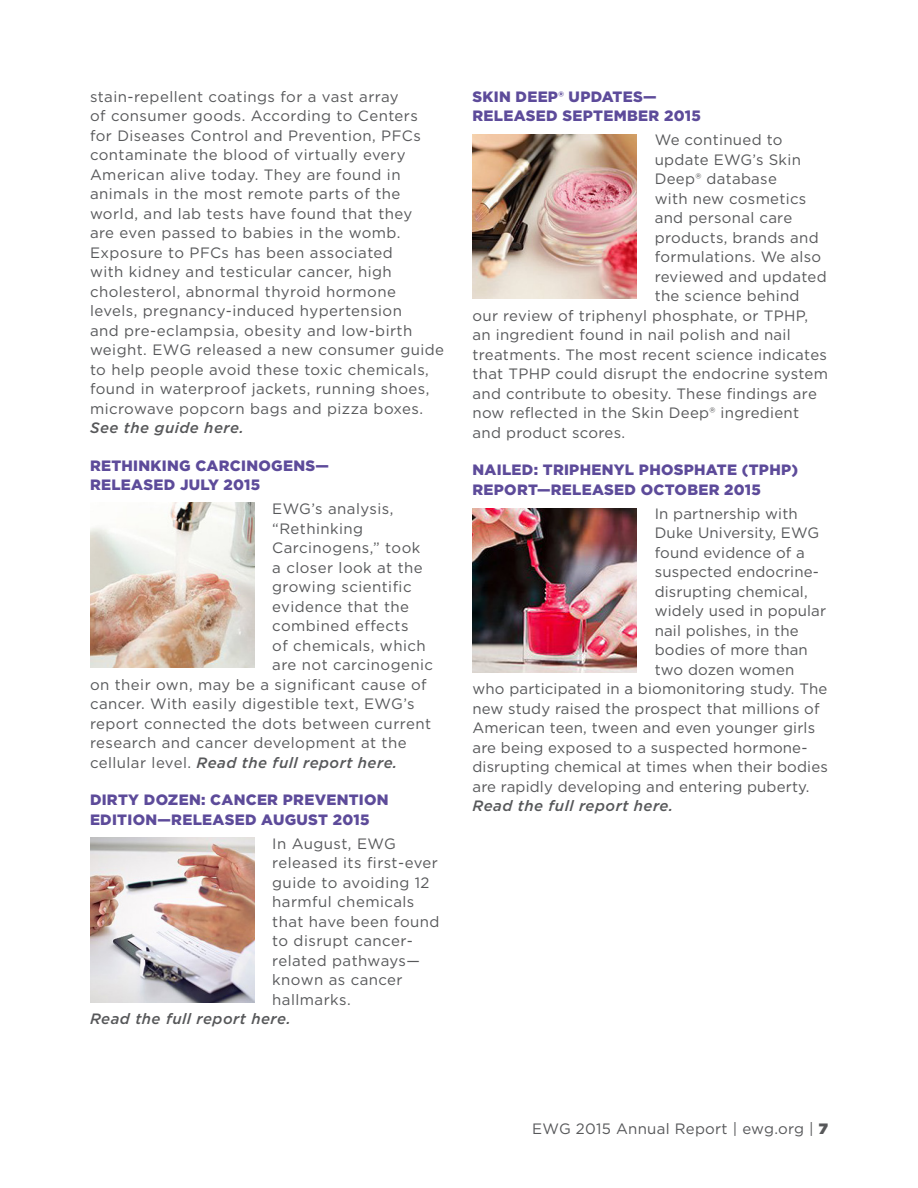
<style>
.page{position:relative;width:918px;height:1188px;background:#fff}
.page>*{position:absolute;margin:0;border:0;box-sizing:border-box;transform-origin:0 0}
.body{font:15px/19.5px "Gotham";letter-spacing:.02em;color:#57585a}
.Sub_Sub_Titles{font:900 15px/19.5px "Gotham";letter-spacing:.02em;color:#5d4b9a}
.body-2{font:italic 500 15px "Gotham";letter-spacing:.03em;color:#57585a}
.s1{font-weight:500;font-style:italic}
.s2{font-weight:400;font-style:normal}
.s3{font-weight:900}
</style>
<div class="page">
<img style="left:90px;top:838px;width:164px;height:164px">
<img style="left:472px;top:134px;width:165px;height:164px">
<img style="left:472px;top:509px;width:165px;height:164px">
<img style="left:90px;top:503px;width:164px;height:164px">
<p class="body" style="left:90px;top:87px;width:356px">stain-repellent coatings for a vast array<br>of consumer goods. According to Centers<br>for Diseases Control and Prevention, PFCs contaminate the blood of virtually every American alive today. They are found in animals in the most remote parts of the world, and lab tests have found that they<br>are even passed to babies in the womb.<br>Exposure to PFCs has been associated<br>with kidney and testicular cancer, high cholesterol, abnormal thyroid hormone levels, pregnancy-induced hypertension<br>and pre-eclampsia, obesity and low-birth weight. EWG released a new consumer guide to help people avoid these toxic chemicals, found in waterproof jackets, running shoes, microwave popcorn bags and pizza boxes.<br><span class="s1">See the guide here.</span></p>
<p class="Sub_Sub_Titles" style="left:90px;top:456px;width:240px">RETHINKING CARCINOGENS—<br>RELEASED JULY 2015</p>
<p class="body" style="left:272px;top:499px;width:123px">EWG’s analysis,</p>
<p class="body" style="left:272px;top:519px;width:92px">“Rethinking</p>
<p class="body" style="left:272px;top:538px;width:150px">Carcinogens,” took</p>
<p class="body" style="left:272px;top:558px;width:152px">a closer look at the</p>
<p class="body" style="left:272px;top:577px;width:141px">growing scientific</p>
<p class="body" style="left:272px;top:597px;width:138px">evidence that the</p>
<p class="body" style="left:272px;top:616px;width:138px">combined effects</p>
<p class="body" style="left:272px;top:636px;width:155px">of chemicals, which</p>
<p class="body" style="left:272px;top:655px;width:162px">are not carcinogenic</p>
<p class="body" style="left:90px;top:675px;width:338px">on their own, may be a significant cause of</p>
<p class="body" style="left:90px;top:694px;width:326px">cancer. With easily digestible text, EWG’s</p>
<p class="body" style="left:90px;top:714px;width:343px">report connected the dots between current</p>
<p class="body" style="left:90px;top:733px;width:318px">research and cancer development at the</p>
<p class="body-2" style="left:90px;top:753px;width:309px"><span class="s2">cellular level.</span> Read the full report here.</p>
<p class="Sub_Sub_Titles" style="left:90px;top:790px;width:300px">DIRTY DOZEN: CANCER PREVENTION<br>EDITION—RELEASED AUGUST 2015</p>
<p class="body" style="left:272px;top:834px;width:125px">In August, EWG</p>
<p class="body" style="left:272px;top:853px;width:167px">released its first-ever</p>
<p class="body" style="left:272px;top:873px;width:159px">guide to avoiding 12</p>
<p class="body" style="left:272px;top:892px;width:144px">harmful chemicals</p>
<p class="body" style="left:272px;top:912px;width:169px">that have been found</p>
<p class="body" style="left:272px;top:931px;width:142px">to disrupt cancer-</p>
<p class="body" style="left:272px;top:951px;width:149px">related pathways—</p>
<p class="body" style="left:272px;top:970px;width:132px">known as cancer</p>
<p class="body" style="left:272px;top:990px;width:80px">hallmarks.</p>
<p class="body-2" style="left:90px;top:1009px;width:202px">Read the full report here.</p>
<p class="Sub_Sub_Titles" style="left:472px;top:87px;width:230px">SKIN DEEP® UPDATES—<br>RELEASED SEPTEMBER 2015</p>
<p class="body" style="left:655px;top:130px;width:129px">We continued to</p>
<p class="body" style="left:655px;top:150px;width:148px">update EWG’s Skin</p>
<p class="body" style="left:655px;top:169px;width:124px">Deep® database</p>
<p class="body" style="left:655px;top:189px;width:153px">with new cosmetics</p>
<p class="body" style="left:655px;top:208px;width:139px">and personal care</p>
<p class="body" style="left:655px;top:228px;width:165px">products, brands and</p>
<p class="body" style="left:655px;top:247px;width:168px">formulations. We also</p>
<p class="body" style="left:655px;top:267px;width:173px">reviewed and updated</p>
<p class="body" style="left:655px;top:286px;width:146px">the science behind</p>
<p class="body" style="left:472px;top:306px;width:337px">our review of triphenyl phosphate, or TPHP,</p>
<p class="body" style="left:472px;top:325px;width:320px">an ingredient found in nail polish and nail</p>
<p class="body" style="left:472px;top:345px;width:356px">treatments. The most recent science indicates</p>
<p class="body" style="left:472px;top:364px;width:357px">that TPHP could disrupt the endocrine system</p>
<p class="body" style="left:472px;top:384px;width:346px">and contribute to obesity. These findings are</p>
<p class="body" style="left:472px;top:403px;width:328px">now reflected in the Skin Deep® ingredient</p>
<p class="body" style="left:472px;top:423px;width:154px">and product scores.</p>
<p class="Sub_Sub_Titles" style="left:472px;top:460px;width:327px">NAILED: TRIPHENYL PHOSPHATE (TPHP)<br>REPORT—RELEASED OCTOBER 2015</p>
<p class="body" style="left:655px;top:504px;width:145px">In partnership with</p>
<p class="body" style="left:655px;top:523px;width:166px">Duke University, EWG</p>
<p class="body" style="left:655px;top:543px;width:152px">found evidence of a</p>
<p class="body" style="left:655px;top:562px;width:166px">suspected endocrine-</p>
<p class="body" style="left:655px;top:582px;width:154px">disrupting chemical,</p>
<p class="body" style="left:655px;top:601px;width:173px">widely used in popular</p>
<p class="body" style="left:655px;top:621px;width:145px">nail polishes, in the</p>
<p class="body" style="left:655px;top:640px;width:155px">bodies of more than</p>
<p class="body" style="left:655px;top:660px;width:141px">two dozen women</p>
<p class="body" style="left:472px;top:679px;width:356px">who participated in a biomonitoring study. The</p>
<p class="body" style="left:472px;top:699px;width:349px">new study raised the prospect that millions of</p>
<p class="body" style="left:472px;top:718px;width:344px">American teen, tween and even younger girls</p>
<p class="body" style="left:472px;top:738px;width:336px">are being exposed to a suspected hormone-</p>
<p class="body" style="left:472px;top:757px;width:357px">disrupting chemical at times when their bodies</p>
<p class="body" style="left:472px;top:777px;width:339px">are rapidly developing and entering puberty.</p>
<p class="body-2" style="left:472px;top:796px;width:202px">Read the full report here.</p>
<p class="body" style="left:532px;top:1119px;width:297px">EWG 2015 Annual Report | ewg.org | <span class="s3">7</span></p>
</div>
